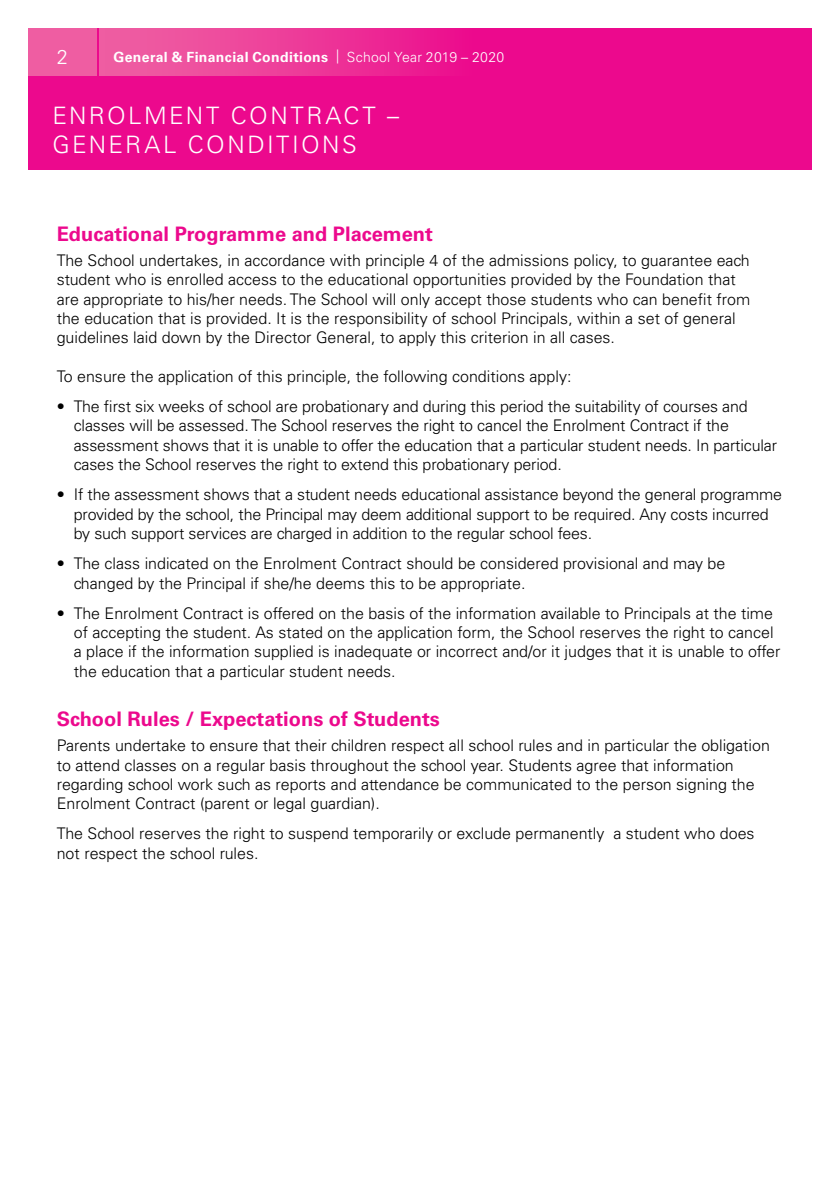
<style>
.page{position:relative;width:840px;height:1191px;background:#fff}
.page>*{position:absolute;margin:0;border:0;box-sizing:border-box;transform-origin:0 0}
.t1{font:300 24px/28.8px "Univers LT Std";letter-spacing:.1em;color:#fff}
.t2{font:700 20px "Univers LT Std";color:#ec098d}
.t3{font:300 20px "Univers LT Std";color:#fff}
.t4{font:300 16px/19.2px "Univers LT Std";color:#000}
.t5{font:700 14px "Univers LT Std";letter-spacing:.025em;color:#fff}
.t6{font:300 14px "Univers LT Std";letter-spacing:.02em;color:#fff}
.s1{font-weight:300}
</style>
<div class="page">
<div style="left:28px;top:28px;width:783px;height:142px;background:#ec098d"></div>
<div style="left:99px;top:28px;width:425px;height:47px;background:linear-gradient(to right,#ef66a4,#ec048b)"></div>
<div style="left:28px;top:28px;width:68px;height:47px;background:#ef5da2"></div>
<p class="t5" style="left:113px;top:49px;width:227px">General &amp; Financial Conditions <span class="s1">|</span></p>
<p class="t3" style="left:57px;top:45px;width:13px">2</p>
<p class="t6" style="left:347px;top:48px;width:159px">School Year 2019 – 2020</p>
<h1 class="t1" style="left:52px;top:101px;width:348px">ENROLMENT CONTRACT –<br>GENERAL CONDITIONS</h1>
<p class="t2" style="left:57px;top:222px;width:377px">Educational Programme and Placement</p>
<p class="t4" style="left:57px;top:251px;width:694px">The School undertakes, in accordance with principle 4 of the admissions policy, to guarantee each student who is enrolled access to the educational opportunities provided by the Foundation that are appropriate to his/her needs. The School will only accept those students who can benefit from the education that is provided. It is the responsibility of school Principals, within a set of general guidelines laid down by the Director General, to apply this criterion in all cases.</p>
<p class="t4" style="left:57px;top:366px;width:516px">To ensure the application of this principle, the following conditions apply:</p>
<p class="t4" style="left:74px;top:397px;width:704px;text-indent:-17px">• The first six weeks of school are probationary and during this period the suitability of courses and classes will be assessed. The School reserves the right to cancel the Enrolment Contract if the assessment shows that it is unable to offer the education that a particular student needs. In particular cases the School reserves the right to extend this probationary period.</p>
<p class="t4" style="left:74px;top:485px;width:709px;text-indent:-17px">• If the assessment shows that a student needs educational assistance beyond the general programme provided by the school, the Principal may deem additional support to be required. Any costs incurred by such support services are charged in addition to the regular school fees.</p>
<p class="t4" style="left:74px;top:554px;width:652px;text-indent:-17px">• The class indicated on the Enrolment Contract should be considered provisional and may be changed by the Principal if she/he deems this to be appropriate.</p>
<p class="t4" style="left:74px;top:604px;width:707px;text-indent:-17px">• The Enrolment Contract is offered on the basis of the information available to Principals at the time of accepting the student. As stated on the application form, the School reserves the right to cancel a place if the information supplied is inadequate or incorrect and/or it judges that it is unable to offer the education that a particular student needs.</p>
<p class="t2" style="left:57px;top:707px;width:384px">School Rules / Expectations of Students</p>
<p class="t4" style="left:57px;top:736px;width:714px">Parents undertake to ensure that their children respect all school rules and in particular the obligation to attend classes on a regular basis throughout the school year. Students agree that information regarding school work such as reports and attendance be communicated to the person signing the Enrolment Contract (parent or legal guardian).</p>
<p class="t4" style="left:57px;top:824px;width:699px">The School reserves the right to suspend temporarily or exclude permanently a student who does not respect the school rules.</p>
</div>
